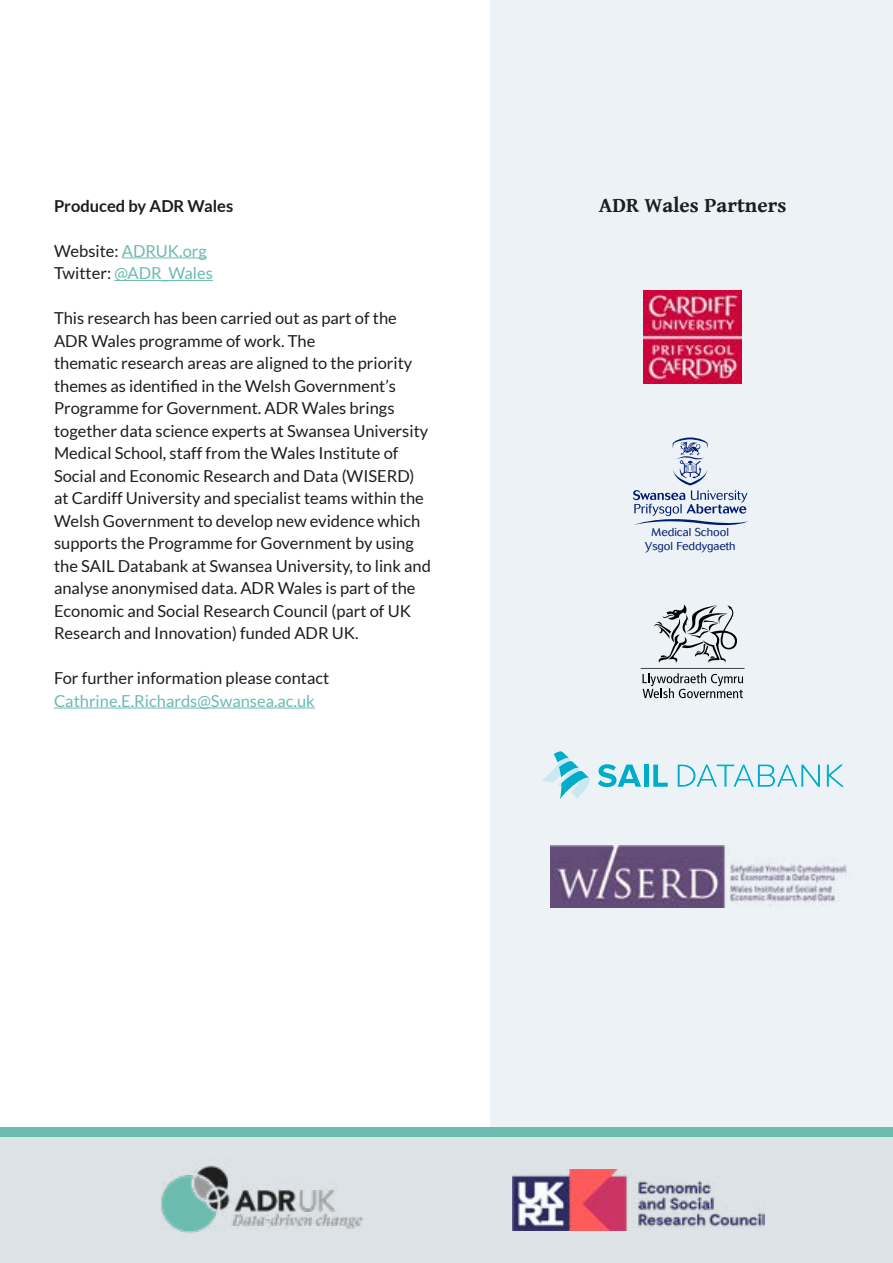
<style>
.page{position:relative;width:893px;height:1263px;background:#fff}
.page>*{position:absolute;margin:0;border:0;box-sizing:border-box;transform-origin:0 0}
.t1{font:700 21px "Gentium Book Basic";color:#1c1e1e}
.t2{font:16.5px/22.5px "Lato";color:#1c1d1d}
.t3{font:16.5px/22.5px "Lato";color:#6bbbae}
.t4{font:700 16.5px "Lato";color:#1c1d1d}
.t5{font:300 11.4px/13.6px "Cosmos BQ";color:#001c71;text-align:center}
.s1{color:#1c1d1d}
</style>
<div class="page">
<hr style="left:122px;top:257px;width:85px;height:1px;background:#6bbbae">
<hr style="left:114px;top:280px;width:99px;height:1px;background:#6bbbae">
<hr style="left:54px;top:707px;width:261px;height:1px;background:#6bbbae">
<div style="left:490px;top:0;width:403px;height:1137px;background:#ecf2f5"></div>
<div style="left:481px;top:674px;width:412px;height:202px;background:#ecf2f5"></div>
<svg style="left:678px;top:764px;width:142px;height:23px"></svg>
<svg style="left:827px;top:764px;width:17px;height:23px"></svg>
<svg style="left:542px;top:751px;width:48px;height:48px"></svg>
<svg style="left:598px;top:764px;width:43px;height:23px"></svg>
<div style="left:644px;top:764px;width:5px;height:23px;background:#00acc9"></div>
<svg style="left:653px;top:764px;width:15px;height:23px"></svg>
<img style="left:644px;top:290px;width:97px;height:94px">
<svg style="left:633px;top:437px;width:115px;height:89px"></svg>
<svg style="left:641px;top:605px;width:104px;height:93px"></svg>
<img style="left:551px;top:846px;width:296px;height:61px">
<div style="left:0;top:1137px;width:893px;height:126px;background:#dde3e6"></div>
<img style="left:161px;top:1165px;width:203px;height:68px">
<img style="left:512px;top:1169px;width:252px;height:61px">
<div style="left:0;top:1128px;width:893px;height:9px;background:#6bbbae"></div>
<p class="t4" style="left:54px;top:196px;width:181px">Produced by ADR Wales</p>
<p class="t3" style="left:54px;top:239px;width:160px"><span class="s1">Website:</span> ADRUK.org<br><span class="s1">Twitter:</span> @ADR_Wales</p>
<p class="t2" style="left:54px;top:307px;width:379px">This research has been carried out as part of the ADR Wales programme of work. The<br>thematic research areas are aligned to the priority themes as identified in the Welsh Government’s Programme for Government. ADR Wales brings together data science experts at Swansea University Medical School, staff from the Wales Institute of Social and Economic Research and Data (WISERD) at Cardiff University and specialist teams within the Welsh Government to develop new evidence which supports the Programme for Government by using the SAIL Databank at Swansea University, to link and analyse anonymised data. ADR Wales is part of the Economic and Social Research Council (part of UK Research and Innovation) funded ADR UK.</p>
<p class="t2" style="left:54px;top:667px;width:277px">For further information please contact</p>
<p class="t3" style="left:54px;top:690px;width:262px">Cathrine.E.Richards@Swansea.ac.uk</p>
<p class="t1" style="left:599px;top:189px;width:189px">ADR Wales Partners</p>
<p class="t5" style="left:645px;top:525px;width:92px">Medical School<br>Ysgol Feddygaeth</p>
</div>
